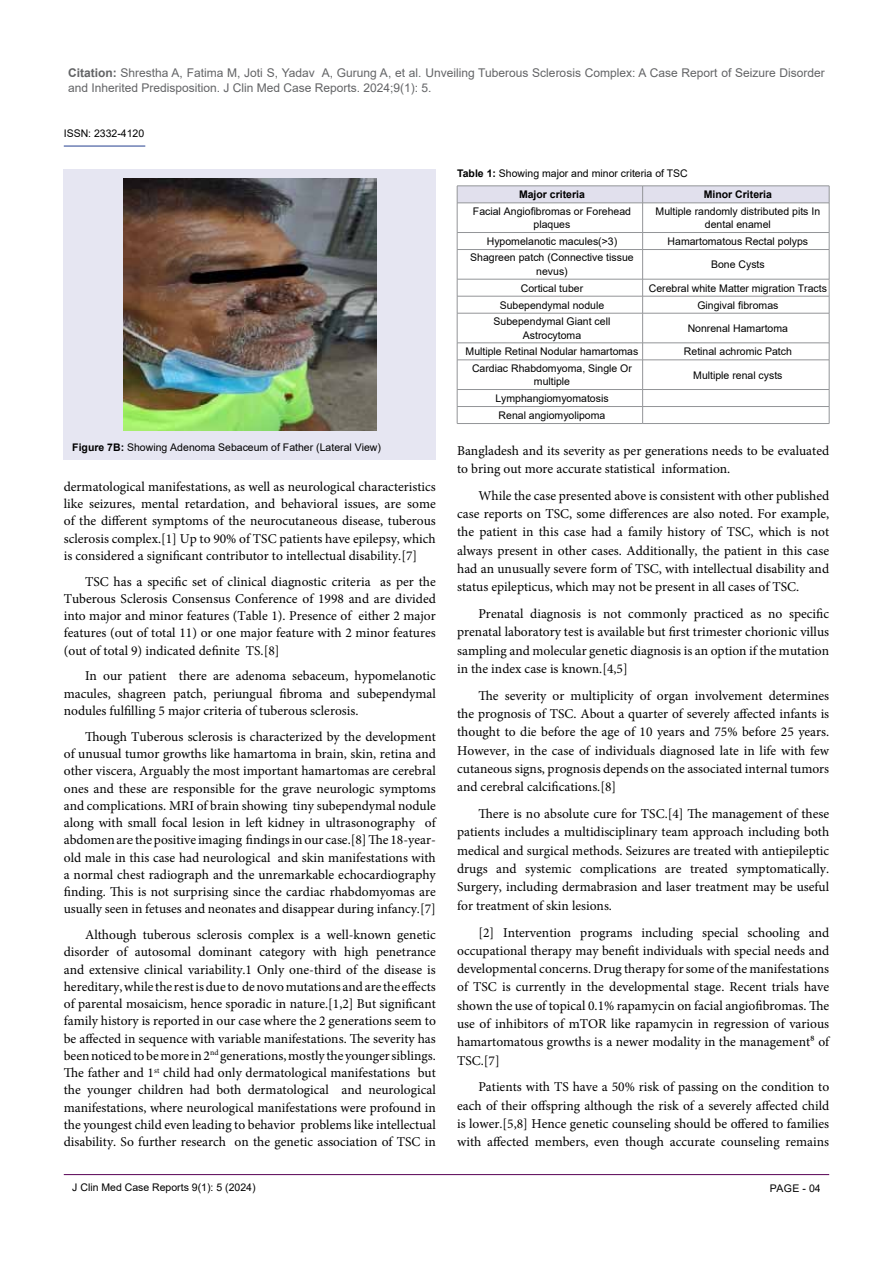
<style>
.page{position:relative;width:893px;height:1263px;background:#fff}
.page>*{position:absolute;margin:0;border:0;box-sizing:border-box;transform-origin:0 0}
.t1{font:13.5px/17.2px "Minion Pro";color:#000;text-align:justify}
.t2{font:12px/15px "Arial";color:#636466}
.t3{font:10.5px/13.5px "Arial";color:#000;text-align:center}
.t4{font:700 10.5px "Arial";color:#000}
.s1{font-weight:700}
</style>
<div class="page">
<hr style="left:64px;top:1174px;width:765px;height:1px;background:#570054">
<hr style="left:64px;top:146px;width:81px;height:1px;background:#25408f">
<div style="left:64px;top:170px;width:372px;height:290px;background:#e6e6f2"></div>
<img style="left:123px;top:178px;width:253px;height:252px">
<svg style="left:457px;top:186px;width:373px;height:127px"></svg>
<hr style="left:457px;top:313px;width:186px;height:1px;background:#939598">
<hr style="left:457px;top:313px;width:1px;height:30px;background:#939598">
<hr style="left:643px;top:313px;width:186px;height:1px;background:#939598">
<hr style="left:642px;top:313px;width:1px;height:30px;background:#939598">
<hr style="left:829px;top:313px;width:1px;height:30px;background:#939598">
<hr style="left:457px;top:343px;width:186px;height:1px;background:#939598">
<hr style="left:643px;top:343px;width:186px;height:1px;background:#939598">
<hr style="left:457px;top:360px;width:186px;height:1px;background:#939598">
<hr style="left:643px;top:360px;width:186px;height:1px;background:#939598">
<hr style="left:457px;top:389px;width:186px;height:1px;background:#939598">
<hr style="left:643px;top:389px;width:186px;height:1px;background:#939598">
<hr style="left:457px;top:406px;width:186px;height:1px;background:#939598">
<svg style="left:457px;top:343px;width:1px;height:80px"></svg>
<hr style="left:643px;top:406px;width:186px;height:1px;background:#939598">
<svg style="left:642px;top:344px;width:1px;height:79px"></svg>
<svg style="left:829px;top:343px;width:1px;height:80px"></svg>
<hr style="left:457px;top:423px;width:186px;height:1px;background:#939598">
<hr style="left:643px;top:423px;width:186px;height:1px;background:#939598">
<p class="t2" style="left:68px;top:65px;width:758px"><span class="s1">Citation:</span> Shrestha A, Fatima M, Joti S, Yadav A, Gurung A, et al. Unveiling Tuberous Sclerosis Complex: A Case Report of Seizure Disorder and Inherited Predisposition. J Clin Med Case Reports. 2024;9(1): 5.</p>
<p class="t3" style="left:64px;top:127px;width:82px">ISSN: 2332-4120</p>
<p class="t3" style="left:72px;top:441px;width:310px"><span class="s1">Figure 7B:</span> Showing Adenoma Sebaceum of Father (Lateral View)</p>
<p class="t1" style="left:64px;top:478px;width:374px">dermatological manifestations, as well as neurological characteristics like seizures, mental retardation, and behavioral issues, are some of the different symptoms of the neurocutaneous disease, tuberous sclerosis complex.[1] Up to 90% of TSC patients have epilepsy, which is considered a significant contributor to intellectual disability.[7]</p>
<p class="t1" style="left:64px;top:573px;width:374px;text-indent:21px">TSC has a specific set of clinical diagnostic criteria as per the Tuberous Sclerosis Consensus Conference of 1998 and are divided into major and minor features (Table 1). Presence of either 2 major features (out of total 11) or one major feature with 2 minor features (out of total 9) indicated definite TS.[8]</p>
<p class="t1" style="left:64px;top:668px;width:374px;text-indent:21px">In our patient there are adenoma sebaceum, hypomelanotic macules, shagreen patch, periungual fibroma and subependymal nodules fulfilling 5 major criteria of tuberous sclerosis.</p>
<p class="t1" style="left:64px;top:728px;width:374px;text-indent:21px">Though Tuberous sclerosis is characterized by the development of unusual tumor growths like hamartoma in brain, skin, retina and other viscera, Arguably the most important hamartomas are cerebral ones and these are responsible for the grave neurologic symptoms and complications. MRI of brain showing tiny subependymal nodule along with small focal lesion in left kidney in ultrasonography of abdomen are the positive imaging findings in our case.[8] The 18-year&shy;old male in this case had neurological and skin manifestations with a normal chest radiograph and the unremarkable echocardiography finding. This is not surprising since the cardiac rhabdomyomas are usually seen in fetuses and neonates and disappear during infancy.[7]</p>
<p class="t1" style="left:64px;top:926px;width:374px;text-indent:21px">Although tuberous sclerosis complex is a well-known genetic disorder of autosomal dominant category with high penetrance and extensive clinical variability.1 Only one-third of the disease is hereditary, while the rest is due to de novo mutations and are the effects of parental mosaicism, hence sporadic in nature.[1,2] But significant family history is reported in our case where the 2 generations seem to be affected in sequence with variable manifestations. The severity has been noticed to be more in 2<sup>nd</sup> generations, mostly the younger siblings.<br>The father and 1<sup>st</sup> child had only dermatological manifestations but the younger children had both dermatological and neurological manifestations, where neurological manifestations were profound in the youngest child even leading to behavior problems like intellectual disability. So further research on the genetic association of TSC in</p>
<p class="t3" style="left:519px;top:163px;width:170px;line-height:20.9px;text-align:left;text-indent:-62px"><span class="s1">Table 1:</span> Showing major and minor criteria of TSC<br><span class="s1">Major criteria</span></p>
<p class="t4" style="left:704px;top:187px;width:70px">Minor Criteria</p>
<p class="t3" style="left:473px;top:204px;width:160px">Facial Angiofibromas or Forehead plaques</p>
<p class="t3" style="left:656px;top:204px;width:166px">Multiple randomly distributed pits In dental enamel</p>
<p class="t3" style="left:487px;top:234px;width:132px">Hypomelanotic macules(&gt;3)</p>
<p class="t3" style="left:668px;top:234px;width:142px">Hamartomatous Rectal polyps</p>
<p class="t3" style="left:470px;top:251px;width:165px">Shagreen patch (Connective tissue nevus)</p>
<p class="t3" style="left:711px;top:258px;width:55px">Bone Cysts</p>
<p class="t3" style="left:521px;top:281px;width:64px">Cortical tuber</p>
<p class="t3" style="left:649px;top:281px;width:180px">Cerebral white Matter migration Tracts</p>
<p class="t3" style="left:500px;top:298px;width:106px">Subependymal nodule</p>
<p class="t3" style="left:697px;top:298px;width:83px">Gingival fibromas</p>
<p class="t3" style="left:494px;top:315px;width:118px">Subependymal Giant cell<br>Astrocytoma</p>
<p class="t3" style="left:688px;top:321px;width:102px">Nonrenal Hamartoma</p>
<p class="t3" style="left:466px;top:345px;width:174px">Multiple Retinal Nodular hamartomas</p>
<p class="t3" style="left:684px;top:345px;width:109px">Retinal achromic Patch</p>
<p class="t3" style="left:472px;top:361px;width:161px">Cardiac Rhabdomyoma, Single Or multiple</p>
<p class="t3" style="left:693px;top:368px;width:91px">Multiple renal cysts</p>
<p class="t3" style="left:495px;top:390px;width:115px;line-height:17px">Lymphangiomyomatosis<br>Renal angiomyolipoma</p>
<p class="t1" style="left:457px;top:441px;width:374px;line-height:18.3px">Bangladesh and its severity as per generations needs to be evaluated to bring out more accurate statistical information.</p>
<p class="t1" style="left:457px;top:486px;width:374px;line-height:18.3px;text-indent:21px">While the case presented above is consistent with other published case reports on TSC, some differences are also noted. For example, the patient in this case had a family history of TSC, which is not always present in other cases. Additionally, the patient in this case had an unusually severe form of TSC, with intellectual disability and status epilepticus, which may not be present in all cases of TSC.</p>
<p class="t1" style="left:457px;top:605px;width:374px;line-height:18.3px;text-indent:21px">Prenatal diagnosis is not commonly practiced as no specific prenatal laboratory test is available but first trimester chorionic villus sampling and molecular genetic diagnosis is an option if the mutation in the index case is known.[4,5]</p>
<p class="t1" style="left:457px;top:686px;width:374px;line-height:18.3px;text-indent:21px">The severity or multiplicity of organ involvement determines the prognosis of TSC. About a quarter of severely affected infants is thought to die before the age of 10 years and 75% before 25 years.<br>However, in the case of individuals diagnosed late in life with few cutaneous signs, prognosis depends on the associated internal tumors and cerebral calcifications.[8]</p>
<p class="t1" style="left:457px;top:805px;width:374px;line-height:18.3px;text-indent:21px">There is no absolute cure for TSC.[4] The management of these patients includes a multidisciplinary team approach including both medical and surgical methods. Seizures are treated with antiepileptic drugs and systemic complications are treated symptomatically.<br>Surgery, including dermabrasion and laser treatment may be useful for treatment of skin lesions.</p>
<p class="t1" style="left:457px;top:923px;width:374px;line-height:18.3px;text-indent:21px">[2] Intervention programs including special schooling and occupational therapy may benefit individuals with special needs and developmental concerns. Drug therapy for some of the manifestations of TSC is currently in the developmental stage. Recent trials have shown the use of topical 0.1% rapamycin on facial angiofibromas. The use of inhibitors of mTOR like rapamycin in regression of various hamartomatous growths is a newer modality in the management⁸ of TSC.[7]</p>
<p class="t1" style="left:457px;top:1078px;width:374px;line-height:18.3px;text-indent:21px">Patients with TS have a 50% risk of passing on the condition to each of their offspring although the risk of a severely affected child is lower.[5,8] Hence genetic counseling should be offered to families with affected members, even though accurate counseling remains</p>
<p class="t3" style="left:72px;top:1180px;width:185px">J Clin Med Case Reports 9(1): 5 (2024)</p>
<p class="t3" style="left:770px;top:1181px;width:16px">Page</p>
<p class="t3" style="left:803px;top:1181px;width:20px">- 04</p>
</div>
